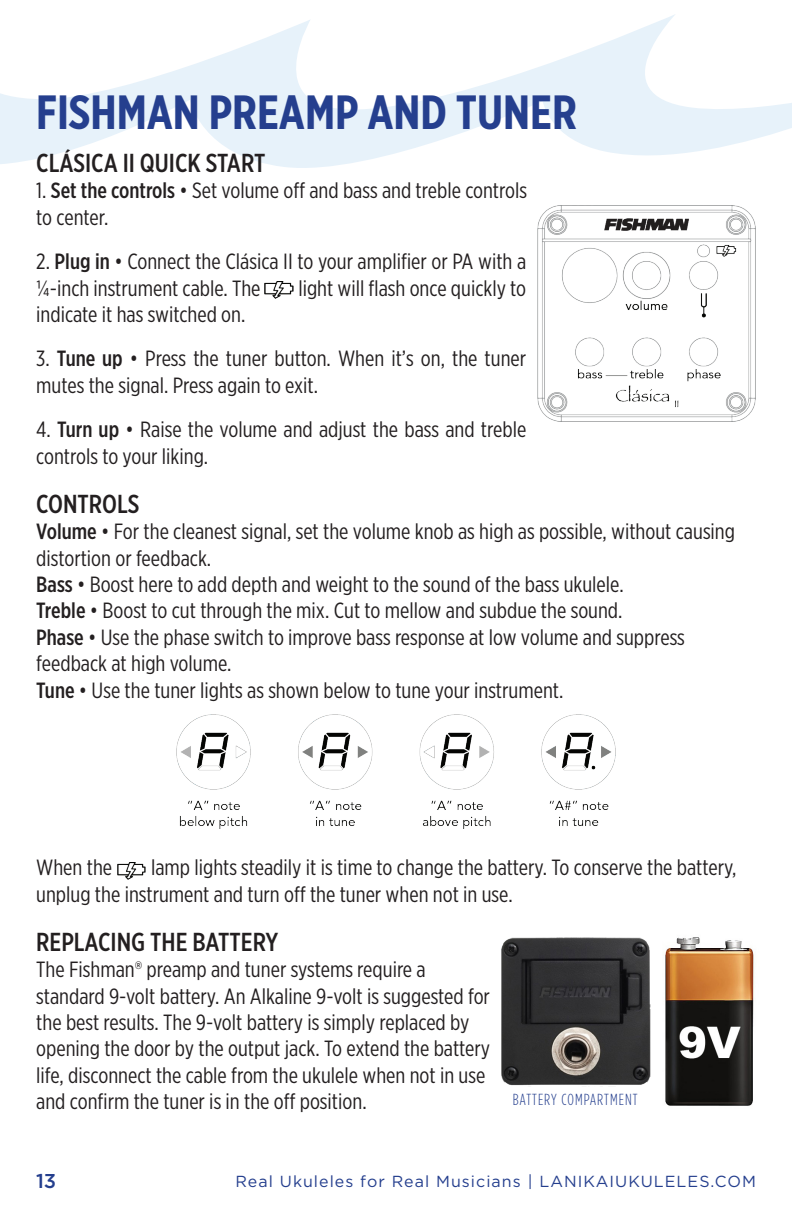
<style>
.page{position:relative;width:792px;height:1224px;background:#fff}
.page>*{position:absolute;margin:0;border:0;box-sizing:border-box;transform-origin:0 0}
.t1{font:700 48px "Gotham X Narrow";color:#253f8e}
.t2{font:500 26px "Gotham X Narrow";color:#231f20}
.t3{font:22px/26.4px "Gotham X Narrow";color:#231f20}
.t4{font:500 20px "Gotham";color:#253f8e}
.t5{font:16px "Gotham";letter-spacing:.065em;color:#253f8e}
.t6{font:300 16px "Gotham Condensed";letter-spacing:.065em;color:#253f8e}
.s1{font-weight:500}
</style>
<div class="page">
<svg style="left:0;top:14px;width:792px;height:154px"></svg>
<img style="left:650px;top:937px;width:104px;height:169px">
<img style="left:501px;top:937px;width:149px;height:149px">
<img style="left:265px;top:282px;width:28px;height:16px">
<img style="left:537px;top:206px;width:219px;height:216px">
<img style="left:176px;top:715px;width:440px;height:114px">
<img style="left:117px;top:863px;width:29px;height:16px">
<p class="t1" style="left:36px;top:83px;width:542px">FISHMAN PREAMP AND TUNER</p>
<p class="t2" style="left:36px;top:147px;width:231px">CLÁSICA II QUICK START</p>
<p class="t3" style="left:36px;top:177px;width:492px">1. <span class="s1">Set the controls</span> • Set volume off and bass and treble controls to center.</p>
<p class="t3" style="left:36px;top:248px;width:491px">2. <span class="s1">Plug in</span> • Connect the Clásica II to your amplifier or PA with a ¼-inch instrument cable. The</p>
<p class="t3" style="left:298px;top:274px;width:229px">light will flash once quickly to</p>
<p class="t3" style="left:36px;top:301px;width:211px">indicate it has switched on.</p>
<p class="t3" style="left:36px;top:345px;width:491px">3. <span class="s1">Tune up</span> • Press the tuner button. When it’s on, the tuner mutes the signal. Press again to exit.</p>
<p class="t3" style="left:36px;top:416px;width:492px">4. <span class="s1">Turn up</span> • Raise the volume and adjust the bass and treble controls to your liking.</p>
<p class="t2" style="left:36px;top:488px;width:105px">CONTROLS</p>
<p class="t3" style="left:36px;top:518px;width:700px"><span class="s1">Volume</span> • For the cleanest signal, set the volume knob as high as possible, without causing distortion or feedback.<br><span class="s1">Bass</span> • Boost here to add depth and weight to the sound of the bass ukulele.<br><span class="s1">Treble</span> • Boost to cut through the mix. Cut to mellow and subdue the sound.<br><span class="s1">Phase</span> • Use the phase switch to improve bass response at low volume and suppress feedback at high volume.<br><span class="s1">Tune</span> • Use the tuner lights as shown below to tune your instrument.</p>
<p class="t3" style="left:36px;top:854px;width:702px;text-indent:115px">lamp lights steadily it is time to change the battery. To conserve the battery, unplug the instrument and turn off the tuner when not in use.</p>
<p class="t2" style="left:36px;top:926px;width:244px">REPLACING THE BATTERY</p>
<p class="t3" style="left:36px;top:956px;width:455px">The Fishman® preamp and tuner systems require a standard 9-volt battery. An Alkaline 9-volt is suggested for the best results. The 9-volt battery is simply replaced by opening the door by the output jack. To extend the battery life, disconnect the cable from the ukulele when not in use and confirm the tuner is in the off position.</p>
<p class="t3" style="left:36px;top:854px;width:77px">When the</p>
<p class="t6" style="left:513px;top:1091px;width:126px">BATTERY COMPARTMENT</p>
<p class="t4" style="left:36px;top:1168px;width:22px">13</p>
<p class="t5" style="left:236px;top:1171px;width:522px">Real Ukuleles for Real Musicians | LANIKAIUKULELES.COM</p>
</div>
